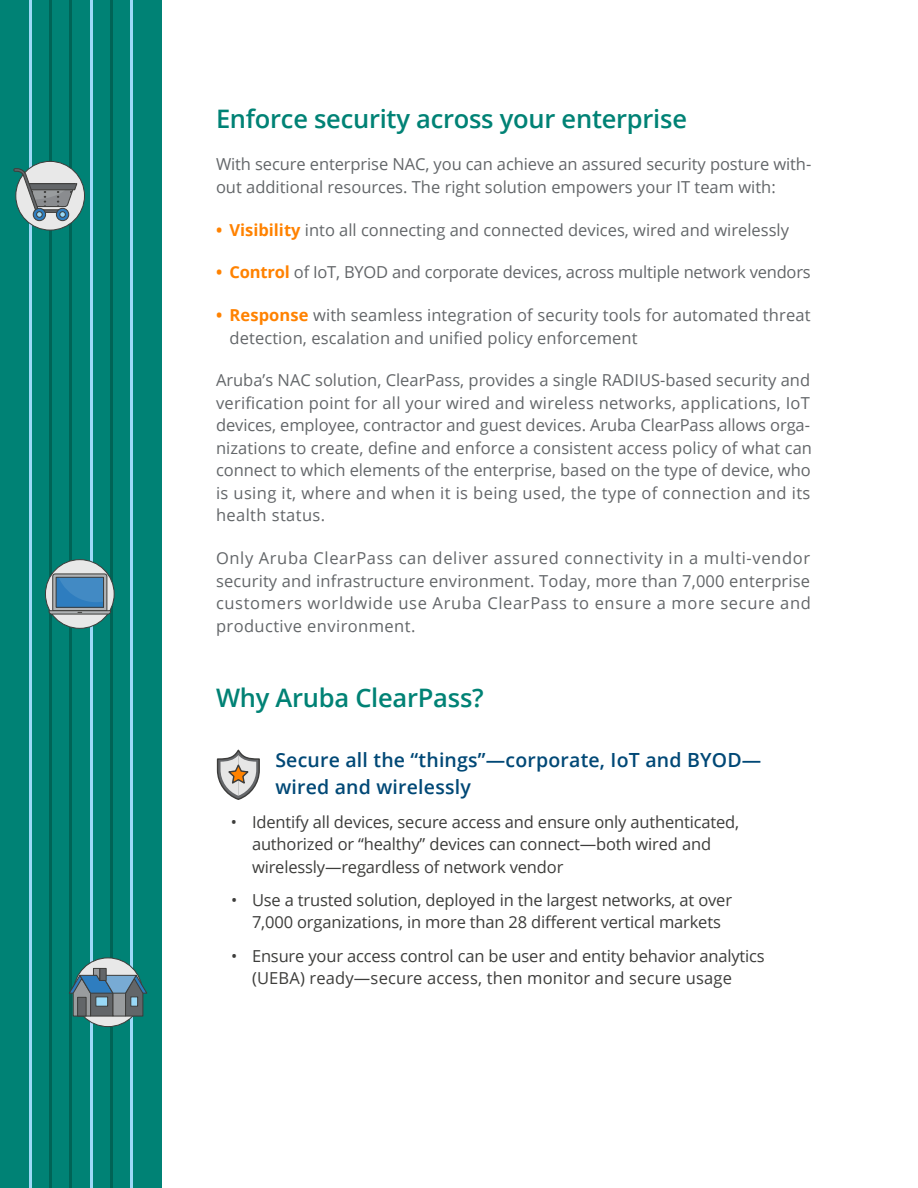
<style>
.page{position:relative;width:918px;height:1188px;background:#fff}
.page>*{position:absolute;margin:0;border:0;box-sizing:border-box;transform-origin:0 0}
.t1{font:600 25.5px "Open Sans";letter-spacing:-.01em;color:#008275}
.t2{font:600 19.5px/27px "Open Sans";letter-spacing:.01em;color:#004876}
.t3{font:16.5px/22.5px "Open Sans";color:#636669}
.t4{font:16.5px/22.5px "Open Sans";letter-spacing:-.01em;color:#3d3d3b}
.s1{font-weight:700;color:#ff8200}
</style>
<div class="page">
<div style="left:0;top:0;width:162px;height:1188px;background:#008275"></div>
<svg style="left:216px;top:749px;width:44px;height:51px"></svg>
<hr style="left:90px;top:0;width:2px;height:1188px;background:#9cd9f7">
<hr style="left:50px;top:0;width:2px;height:1188px;background:#006356">
<hr style="left:110px;top:0;width:2px;height:1188px;background:#006356">
<hr style="left:130px;top:0;width:3px;height:1188px;background:#9cd9f7">
<hr style="left:70px;top:0;width:2px;height:1188px;background:#006356">
<hr style="left:29px;top:0;width:2px;height:1188px;background:#9cd9f7">
<svg style="left:16px;top:161px;width:69px;height:69px"></svg>
<svg style="left:56px;top:208px;width:13px;height:13px"></svg>
<div style="left:56px;top:208px;width:13px;height:13px;border:1px solid #3d3d3b;border-radius:50%"></div>
<div style="left:59px;top:211px;width:7px;height:7px;border:1px solid #3d3d3b;border-radius:50%"></div>
<svg style="left:33px;top:208px;width:13px;height:13px"></svg>
<div style="left:33px;top:208px;width:13px;height:13px;border:1px solid #3d3d3b;border-radius:50%"></div>
<svg style="left:13px;top:168px;width:65px;height:49px"></svg>
<div style="left:36px;top:211px;width:7px;height:7px;border:1px solid #3d3d3b;border-radius:50%"></div>
<div style="left:74px;top:958px;width:68px;height:69px;background:#e8e8e8;border-radius:50%"></div>
<svg style="left:69px;top:967px;width:78px;height:50px"></svg>
<div style="left:77px;top:997px;width:10px;height:20px;background:#636669;border:1px solid #3d3d3b"></div>
<div style="left:95px;top:996px;width:13px;height:11px;background:#99d9f7;border:1px solid #3d3d3b"></div>
<div style="left:130px;top:996px;width:8px;height:11px;background:#99d9f7;border:1px solid #3d3d3b"></div>
<div style="left:45px;top:560px;width:69px;height:68px;background:#e8e8e8;border-radius:50%"></div>
<div style="left:45px;top:559px;width:70px;height:70px;border:1px solid #3d3d3b;border-radius:50%"></div>
<svg style="left:48px;top:573px;width:64px;height:42px"></svg>
<h1 class="t1" style="left:216px;top:101px;width:473px">Enforce security across your enterprise</h1>
<p class="t3" style="left:216px;top:153px;width:597px">With secure enterprise NAC, you can achieve an assured security posture with&shy;out additional resources. The right solution empowers your IT team with:</p>
<p class="t3" style="left:216px;top:218px;width:575px"><span class="s1">• Visibility</span> into all connecting and connected devices, wired and wirelessly</p>
<p class="t3" style="left:216px;top:261px;width:596px"><span class="s1">• Control</span> of IoT, BYOD and corporate devices, across multiple network vendors</p>
<p class="t3" style="left:229px;top:303px;width:582px;text-indent:-13px"><span class="s1">• Response</span> with seamless integration of security tools for automated threat detection, escalation and unified policy enforcement</p>
<p class="t3" style="left:216px;top:369px;width:598px">Aruba’s NAC solution, ClearPass, provides a single RADIUS-based security and verification point for all your wired and wireless networks, applications, IoT devices, employee, contractor and guest devices. Aruba ClearPass allows orga&shy;nizations to create, define and enforce a consistent access policy of what can connect to which elements of the enterprise, based on the type of device, who is using it, where and when it is being used, the type of connection and its health status.</p>
<p class="t3" style="left:216px;top:546px;width:597px;text-align:justify">Only Aruba ClearPass can deliver assured connectivity in a multi-vendor security and infrastructure environment. Today, more than 7,000 enterprise customers worldwide use Aruba ClearPass to ensure a more secure and productive environment.</p>
<h1 class="t1" style="left:216px;top:680px;width:269px">Why Aruba ClearPass?</h1>
<p class="t2" style="left:275px;top:746px;width:488px">Secure all the “things”—corporate, IoT and BYOD— wired and wirelessly</p>
<p class="t4" style="left:252px;top:810px;width:489px;text-indent:-21px">• Identify all devices, secure access and ensure only authenticated, authorized or “healthy” devices can connect—both wired and wirelessly—regardless of network vendor</p>
<p class="t4" style="left:231px;top:888px;width:503px;text-align:center">• Use a trusted solution, deployed in the largest networks, at over<br>7,000 organizations, in more than 28 different vertical markets</p>
<p class="t4" style="left:252px;top:944px;width:514px;text-indent:-21px">• Ensure your access control can be user and entity behavior analytics (UEBA) ready—secure access, then monitor and secure usage</p>
</div>
